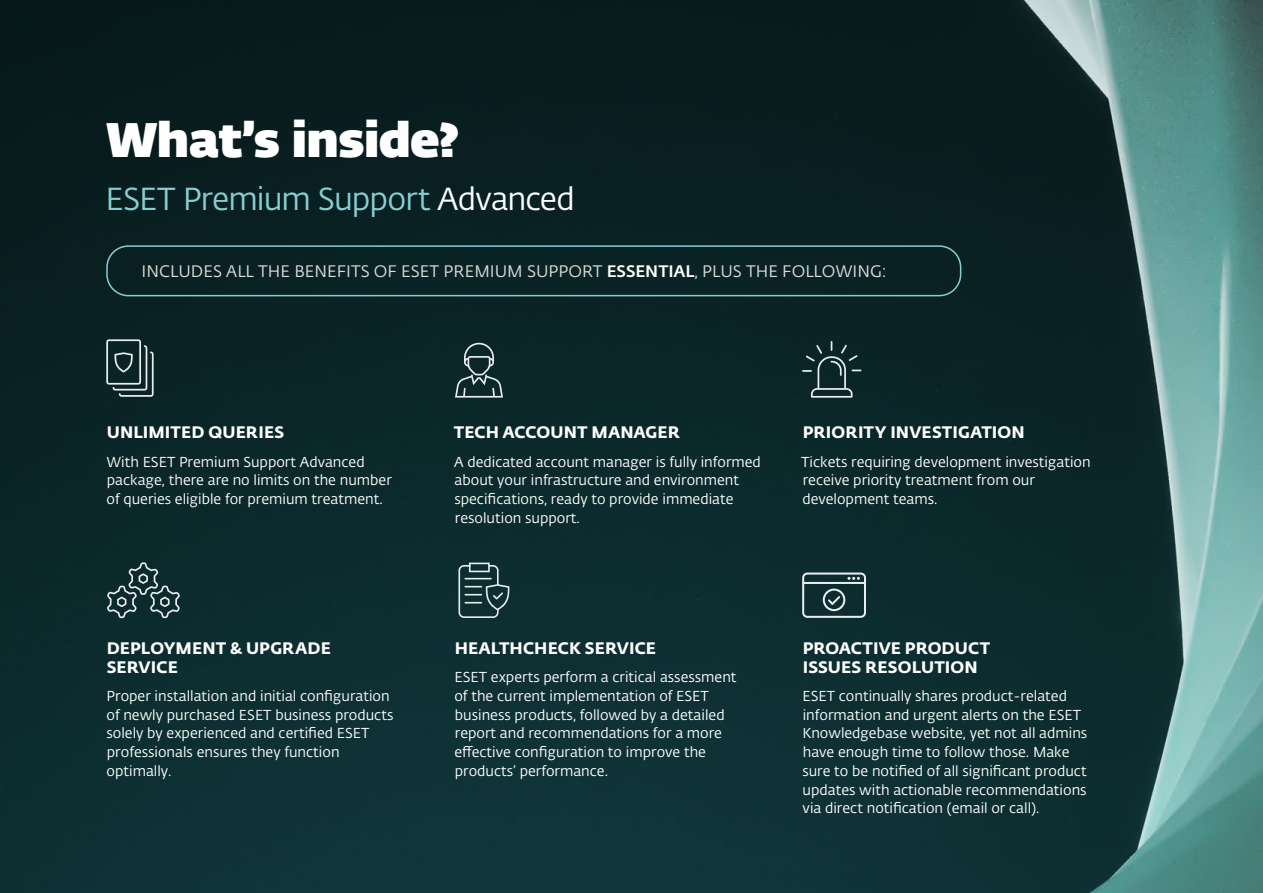
<style>
.page{position:relative;width:1263px;height:893px;background:#fff}
.page>*{position:absolute;margin:0;border:0;box-sizing:border-box;transform-origin:0 0}
.t1{font:800 48px "Fedra Sans Dis Std";color:#fff}
.t2{font:31.5px "Fedra Sans Alt Pro Book LF";letter-spacing:-.03em;color:#87ced3}
.t3{font:16.5px/18.8px "Fedra Sans Alt Pro Bold LF";letter-spacing:.01em;color:#fff}
.t4{font:16.5px "Fedra Sans Alt Pro Book LF";color:#dbdedb}
.t5{font:14.25px/18.8px "Fedra Sans Alt Pro Book LF";color:#fff}
.s1{color:#fff}
.s2{font-family:"Fedra Sans Alt Pro Med LF";color:#fff}
</style>
<div class="page">
<img style="left:0;top:0;width:1263px;height:893px">
<svg style="left:107px;top:562px;width:73px;height:56px"></svg>
<div style="left:106px;top:245px;width:855px;height:51px;border:2px solid #87ced3;border-radius:21px"></div>
<svg style="left:802px;top:572px;width:64px;height:46px"></svg>
<svg style="left:458px;top:563px;width:51px;height:55px"></svg>
<svg style="left:106px;top:339px;width:48px;height:58px"></svg>
<svg style="left:455px;top:343px;width:48px;height:55px"></svg>
<svg style="left:802px;top:341px;width:59px;height:57px"></svg>
<h1 class="t1" style="left:106px;top:101px;width:354px">What’s inside?</h1>
<h2 class="t2" style="left:106px;top:177px;width:471px">ESET Premium Support <span class="s1">Advanced</span></h2>
<p class="t4" style="left:142px;top:260px;width:747px">INCLUDES ALL THE BENEFITS OF ESET PREMIUM SUPPORT <span class="s2">ESSENTIAL</span>, PLUS THE FOLLOWING:</p>
<p class="t3" style="left:107px;top:422px;width:179px">UNLIMITED QUERIES</p>
<p class="t5" style="left:106px;top:452px;width:287px">With ESET Premium Support Advanced package, there are no limits on the number of queries eligible for premium treatment.</p>
<p class="t3" style="left:107px;top:638px;width:226px">DEPLOYMENT &amp; UPGRADE<br>SERVICE</p>
<p class="t5" style="left:106px;top:686px;width:288px">Proper installation and initial configuration of newly purchased ESET business products solely by experienced and certified ESET professionals ensures they function optimally.</p>
<p class="t3" style="left:454px;top:422px;width:228px">TECH ACCOUNT MANAGER</p>
<p class="t5" style="left:454px;top:452px;width:308px">A dedicated account manager is fully informed about your infrastructure and environment specifications, ready to provide immediate resolution support.</p>
<p class="t3" style="left:803px;top:422px;width:224px">PRIORITY INVESTIGATION</p>
<p class="t5" style="left:801px;top:452px;width:291px">Tickets requiring development investigation receive priority treatment from our development teams.</p>
<p class="t3" style="left:455px;top:638px;width:203px">HEALTHCHECK SERVICE</p>
<p class="t5" style="left:454px;top:667px;width:284px">ESET experts perform a critical assessment of the current implementation of ESET business products, followed by a detailed report and recommendations for a more effective configuration to improve the products’ performance.</p>
<p class="t3" style="left:803px;top:638px;width:189px">PROACTIVE PRODUCT<br>ISSUES RESOLUTION</p>
<p class="t5" style="left:802px;top:686px;width:286px">ESET continually shares product-related information and urgent alerts on the ESET Knowledgebase website, yet not all admins have enough time to follow those. Make sure to be notified of all significant product updates with actionable recommendations via direct notification (email or call).</p>
</div>
